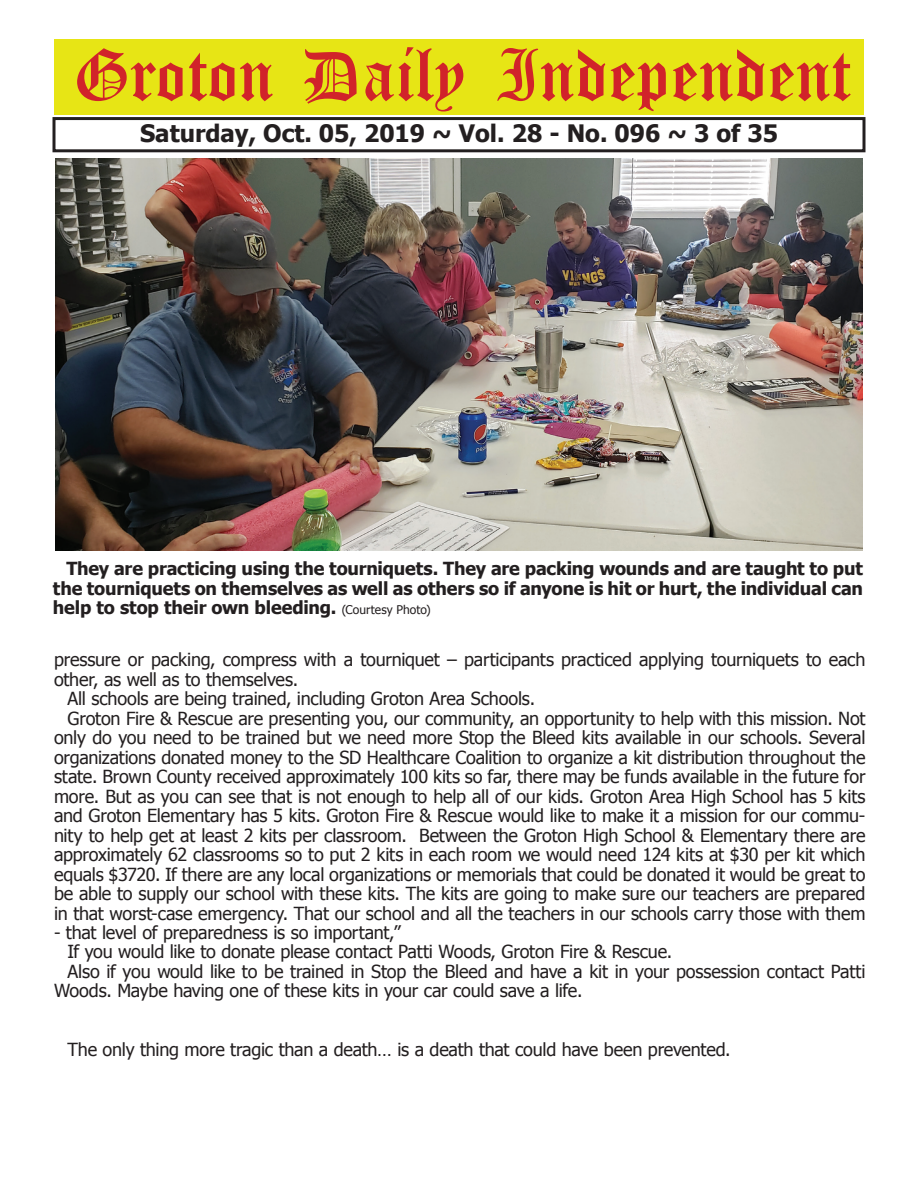
<style>
.page{position:relative;width:918px;height:1188px;background:#fff}
.page>*{position:absolute;margin:0;border:0;box-sizing:border-box;transform-origin:0 0}
.t1{font:54px "Old English Five";color:#d1232a}
.t2{font:700 24px "Tahoma";color:#231f20}
.t3{font:18px "Tahoma";letter-spacing:-.01em;color:#231f20}
.t4{font:700 18px/19.5px "Tahoma";letter-spacing:-.01em;color:#231f20;text-align:justify}
.s1{font-weight:400;font-size:12px}
</style>
<div class="page">
<div style="left:52px;top:117px;width:814px;height:35px;border:3px solid #231f20"></div>
<div style="left:54px;top:40px;width:810px;height:75px;background:#e7e515"></div>
<img style="left:56px;top:158px;width:806px;height:393px">
<h1 class="t1" style="left:73px;top:50px;width:779px">Groton Daily Independent</h1>
<h2 class="t2" style="left:140px;top:116px;width:639px">Saturday, Oct. 05, 2019 ~ Vol. 28 - No. 096 ~ 3 of 35</h2>
<p class="t4" style="left:53px;top:558px;width:812px;text-indent:14px">They are practicing using the tourniquets. They are packing wounds and are taught to put the tourniquets on themselves as well as others so if anyone is hit or hurt, the individual can help to stop their own bleeding. <span class="s1">(Courtesy Photo)</span></p>
<p class="t3" style="left:54px;top:647px;width:813px">pressure or packing, compress with a tourniquet – participants practiced applying tourniquets to each</p>
<p class="t3" style="left:54px;top:667px;width:246px">other, as well as to themselves.</p>
<p class="t3" style="left:68px;top:686px;width:469px">All schools are being trained, including Groton Area Schools.</p>
<p class="t3" style="left:68px;top:706px;width:800px">Groton Fire &amp; Rescue are presenting you, our community, an opportunity to help with this mission. Not</p>
<p class="t3" style="left:54px;top:725px;width:813px">only do you need to be trained but we need more Stop the Bleed kits available in our schools. Several</p>
<p class="t3" style="left:54px;top:745px;width:813px">organizations donated money to the SD Healthcare Coalition to organize a kit distribution throughout the</p>
<p class="t3" style="left:54px;top:764px;width:813px">state. Brown County received approximately 100 kits so far, there may be funds available in the future for</p>
<p class="t3" style="left:54px;top:784px;width:813px">more. But as you can see that is not enough to help all of our kids. Groton Area High School has 5 kits</p>
<p class="t3" style="left:54px;top:803px;width:813px">and Groton Elementary has 5 kits. Groton Fire &amp; Rescue would like to make it a mission for our commu-</p>
<p class="t3" style="left:54px;top:823px;width:813px">nity to help get at least 2 kits per classroom. Between the Groton High School &amp; Elementary there are</p>
<p class="t3" style="left:54px;top:842px;width:813px">approximately 62 classrooms so to put 2 kits in each room we would need 124 kits at $30 per kit which</p>
<p class="t3" style="left:54px;top:862px;width:813px">equals $3720. If there are any local organizations or memorials that could be donated it would be great to</p>
<p class="t3" style="left:54px;top:881px;width:813px">be able to supply our school with these kits. The kits are going to make sure our teachers are prepared</p>
<p class="t3" style="left:54px;top:901px;width:813px">in that worst-case emergency. That our school and all the teachers in our schools carry those with them</p>
<p class="t3" style="left:54px;top:920px;width:348px">- that level of preparedness is so important,”</p>
<p class="t3" style="left:68px;top:940px;width:606px">If you would like to donate please contact Patti Woods, Groton Fire &amp; Rescue.</p>
<p class="t3" style="left:68px;top:959px;width:800px">Also if you would like to be trained in Stop the Bleed and have a kit in your possession contact Patti</p>
<p class="t3" style="left:54px;top:979px;width:530px">Woods. Maybe having one of these kits in your car could save a life.</p>
<p class="t3" style="left:68px;top:1037px;width:665px">The only thing more tragic than a death… is a death that could have been prevented.</p>
</div>
